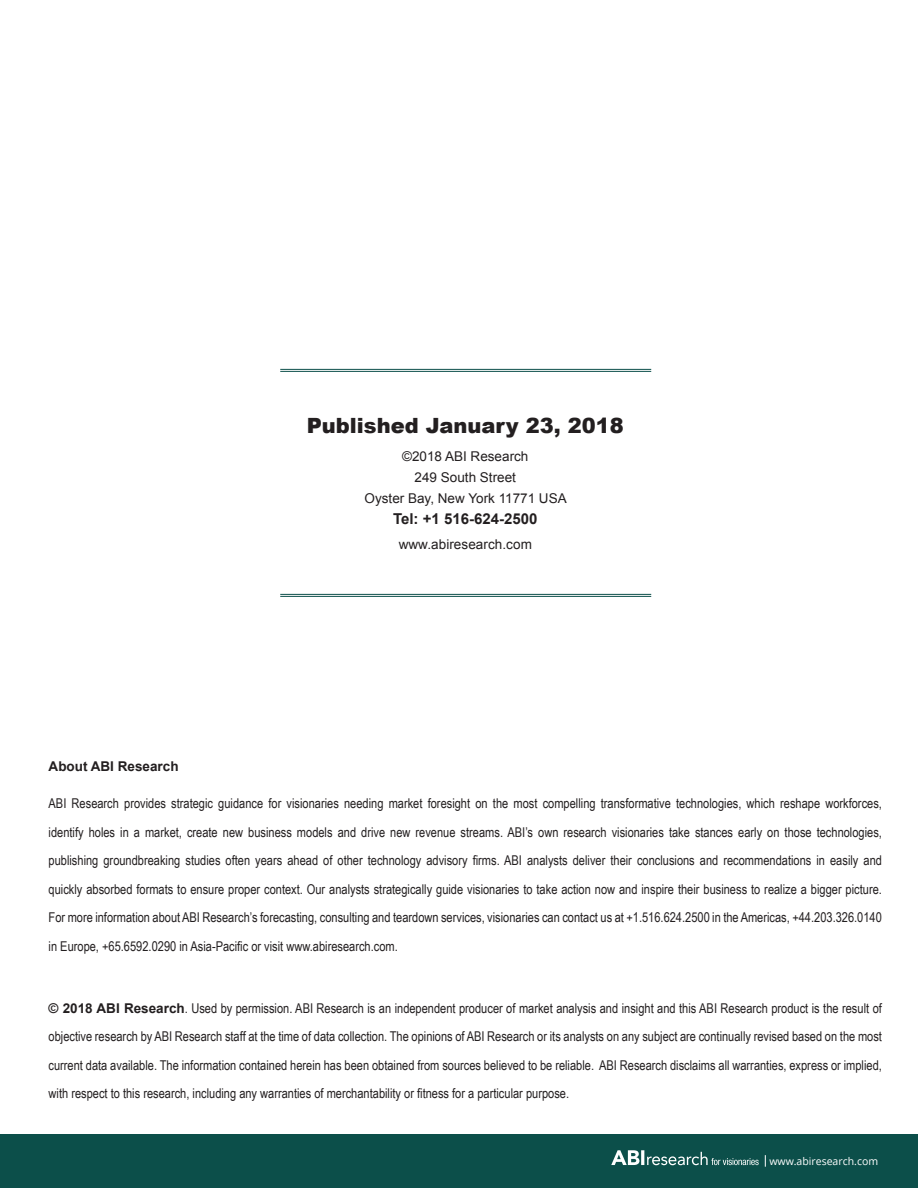
<style>
.page{position:relative;width:918px;height:1188px;background:#fff}
.page>*{position:absolute;margin:0;border:0;box-sizing:border-box;transform-origin:0 0}
.t1{font:900 21px "Arial";color:#231f20}
.t2{font:700 15px "Arial";color:#231f20}
.t3{font:13.5px/28.5px "Arial Narrow";color:#231f20;text-align:justify}
.t4{font:13.5px/21px "Arial";color:#231f20;text-align:center}
.t5{font:700 13.5px "Arial";color:#231f20}
.t6{font:10.5px "Open Sans";color:#fff}
.s1{font-family:"Arial";font-weight:700}
</style>
<div class="page">
<div style="left:0;top:1134px;width:918px;height:54px;background:#0c4f4a"></div>
<hr style="left:280px;top:369px;width:371px;height:1px;background:#0c4f4a">
<hr style="left:280px;top:371px;width:371px;height:1px;background:#0c4f4a">
<hr style="left:280px;top:594px;width:371px;height:1px;background:#0c4f4a">
<hr style="left:280px;top:596px;width:371px;height:1px;background:#0c4f4a">
<svg style="left:611px;top:1150px;width:148px;height:15px"></svg>
<svg style="left:765px;top:1155px;width:1px;height:12px"></svg>
<h1 class="t1" style="left:307px;top:410px;width:319px">Published January 23, 2018</h1>
<p class="t4" style="left:365px;top:446px;width:204px">©2018 ABI Research<br>249 South Street<br>Oyster Bay, New York 11771 USA</p>
<p class="t2" style="left:393px;top:509px;width:146px">Tel: +1 516-624-2500</p>
<p class="t4" style="left:399px;top:534px;width:135px">www.abiresearch.com</p>
<p class="t5" style="left:49px;top:757px;width:132px">About ABI Research</p>
<p class="t3" style="left:49px;top:789px;width:835px">ABI Research provides strategic guidance for visionaries needing market foresight on the most compelling transformative technologies, which reshape workforces, identify holes in a market, create new business models and drive new revenue streams. ABI’s own research visionaries take stances early on those technologies, publishing groundbreaking studies often years ahead of other technology advisory firms. ABI analysts deliver their conclusions and recommendations in easily and quickly absorbed formats to ensure proper context. Our analysts strategically guide visionaries to take action now and inspire their business to realize a bigger picture.<br>For more information about ABI Research’s forecasting, consulting and teardown services, visionaries can contact us at +1.516.624.2500 in the Americas, +44.203.326.0140 in Europe, +65.6592.0290 in Asia-Pacific or visit www.abiresearch.com.</p>
<p class="t3" style="left:49px;top:993px;width:835px"><span class="s1">© 2018 ABI Research</span>. Used by permission. ABI Research is an independent producer of market analysis and insight and this ABI Research product is the result of objective research by ABI Research staff at the time of data collection. The opinions of ABI Research or its analysts on any subject are continually revised based on the most current data available. The information contained herein has been obtained from sources believed to be reliable. ABI Research disclaims all warranties, express or implied, with respect to this research, including any warranties of merchantability or fitness for a particular purpose.</p>
<p class="t6" style="left:769px;top:1154px;width:110px">www.abiresearch.com</p>
</div>
